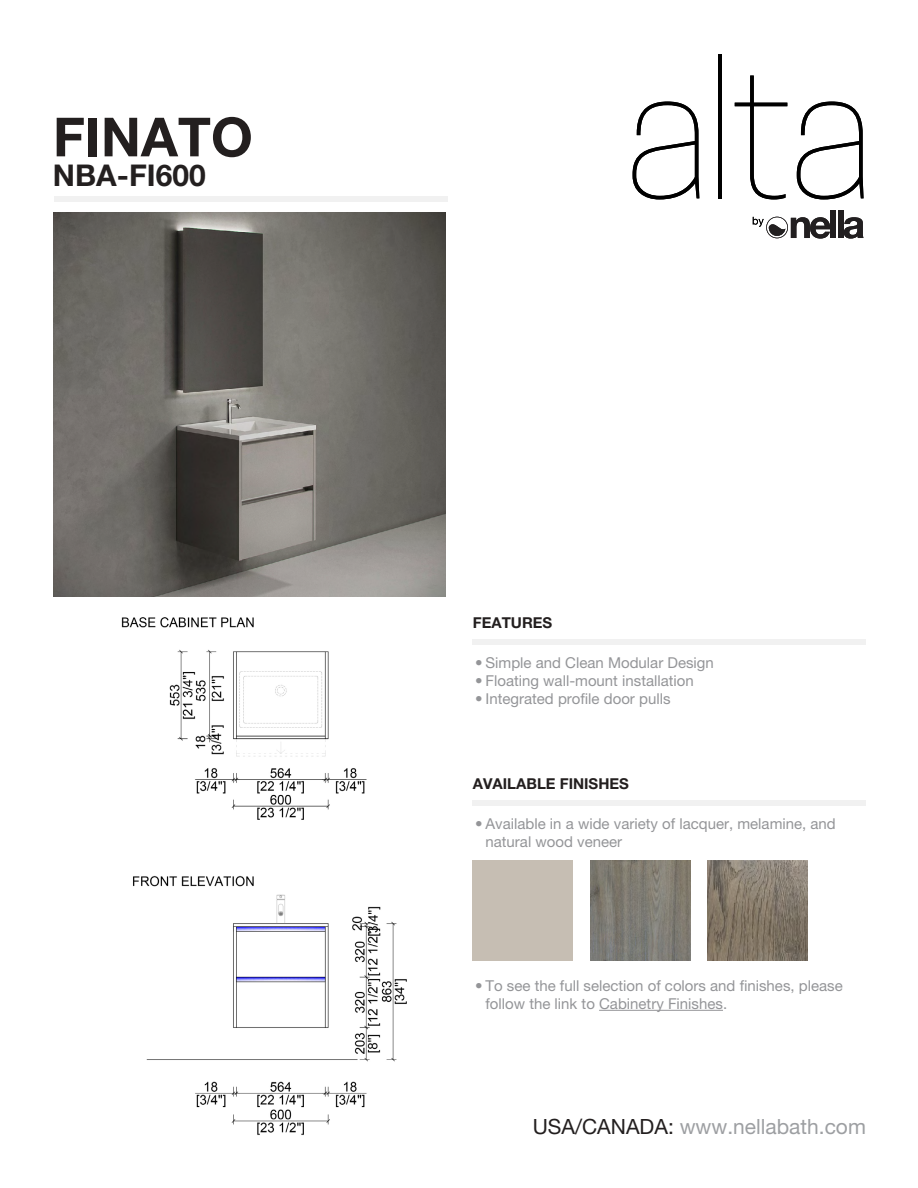
<style>
.page{position:relative;width:918px;height:1188px;background:#fff}
.page>*{position:absolute;margin:0;border:0;box-sizing:border-box;transform-origin:0 0}
.Product_Type{font:700 54px "Helvetica Neue LT Pro";color:#231f1f}
.Product_Type-2{font:700 30px "Helvetica Neue LT Pro";color:#231f1f}
.t1{font:21px "Helvetica Neue LT Pro";color:#9d9fa2}
.t2{font:15px/18px "Helvetica Neue LT Pro";color:#949598}
.HEADINGS{font:700 15px "Helvetica Neue LT Pro";color:#231f1f}
.s1{color:#231f1f}
</style>
<div class="page">
<div style="left:55px;top:196px;width:393px;height:5px;background:#f1f1f1"></div>
<div style="left:472px;top:639px;width:394px;height:6px;background:#f1f1f1"></div>
<img style="left:54px;top:212px;width:392px;height:385px">
<div style="left:831px;top:210px;width:5px;height:28px;background:#221f20"></div>
<div style="left:838px;top:210px;width:5px;height:28px;background:#221f20"></div>
<svg style="left:844px;top:217px;width:20px;height:22px"></svg>
<svg style="left:753px;top:217px;width:78px;height:22px"></svg>
<svg style="left:633px;top:102px;width:66px;height:97px"></svg>
<hr style="left:718px;top:54px;width:4px;height:144px;background:#000">
<svg style="left:735px;top:76px;width:52px;height:123px"></svg>
<svg style="left:797px;top:102px;width:67px;height:97px"></svg>
<img style="left:121px;top:617px;width:286px;height:518px">
<div style="left:472px;top:800px;width:394px;height:6px;background:#f1f1f1"></div>
<hr style="left:599px;top:1010px;width:124px;height:1px;background:#949598">
<img style="left:590px;top:860px;width:100px;height:100px">
<img style="left:707px;top:860px;width:100px;height:100px">
<p class="Product_Type" style="left:53px;top:104px;width:201px">FINATO</p>
<p class="Product_Type-2" style="left:53px;top:157px;width:154px">NBA-FI600</p>
<p class="HEADINGS" style="left:473px;top:613px;width:81px">FEATURES</p>
<p class="t2" style="left:475px;top:654px;width:240px">• Simple and Clean Modular Design</p>
<p class="t2" style="left:475px;top:672px;width:220px">• Floating wall-mount installation</p>
<p class="t2" style="left:475px;top:690px;width:197px">• Integrated profile door pulls</p>
<p class="HEADINGS" style="left:473px;top:774px;width:158px">AVAILABLE FINISHES</p>
<p class="t2" style="left:486px;top:814px;width:352px;text-indent:-10px">• Available in a wide variety of lacquer, melamine, and natural wood veneer</p>
<p class="t2" style="left:486px;top:976px;width:359px;text-indent:-10px">• To see the full selection of colors and finishes, please follow the link to Cabinetry Finishes.</p>
<h3 class="t1" style="left:533px;top:1114px;width:335px"><span class="s1">USA/CANADA:</span> www.nellabath.com</h3>
</div>
